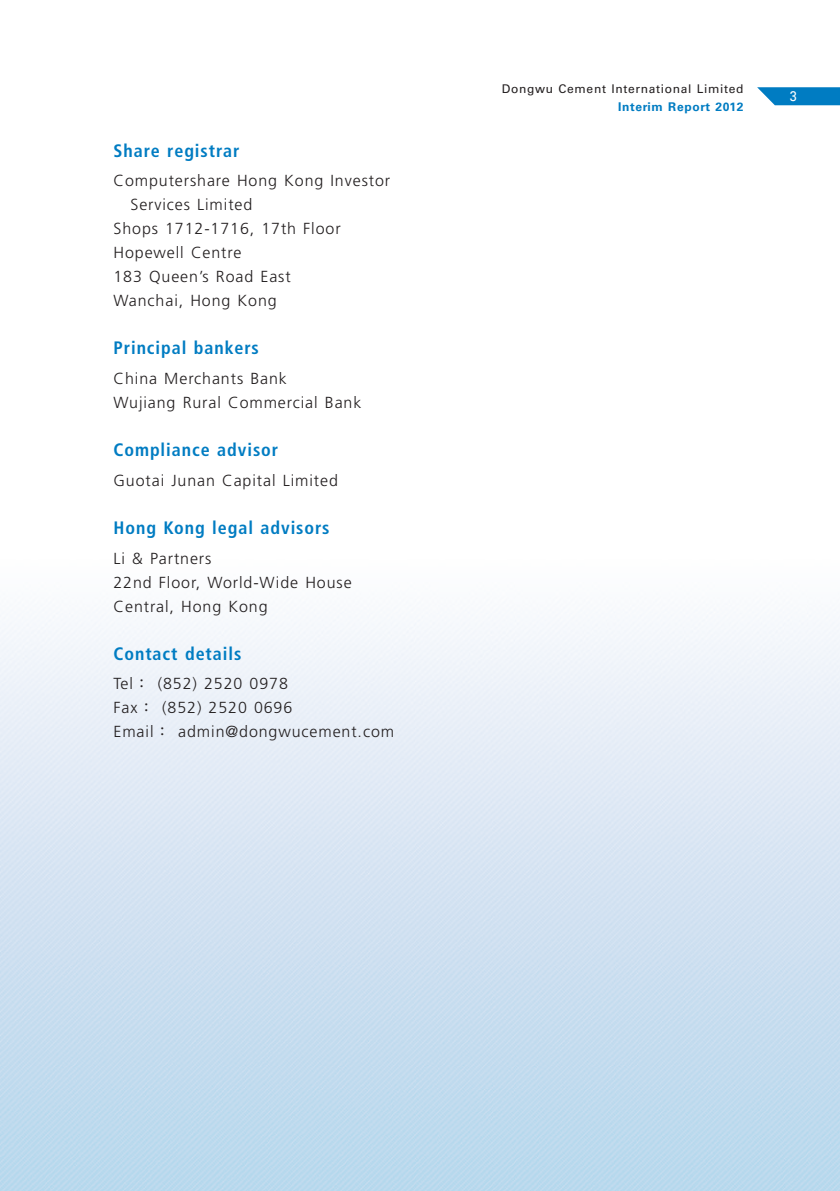
<style>
.page{position:relative;width:840px;height:1191px;background:#fff}
.page>*{position:absolute;margin:0;border:0;box-sizing:border-box;transform-origin:0 0}
.t1{font:700 condensed 18px "Frutiger LT Std";letter-spacing:.05em;color:#007cc2}
.t2{font:300 16px/24px "Frutiger LT Std";letter-spacing:.055em;color:#231f20}
.t3{font:12px "Univers LT Std";letter-spacing:.055em;color:#231f20}
.t4{font:700 12px "Univers LT Std";letter-spacing:.055em;color:#007cc2}
.s1{font-family:"DF Kai Shu SB Estd BF";font-weight:400}
</style>
<div class="page">
<img style="left:0;top:609px;width:839px;height:582px">
<svg style="left:757px;top:87px;width:82px;height:18px"></svg>
<p class="t1" style="left:113px;top:140px;width:127px">Share registrar</p>
<p class="t2" style="left:113px;top:169px;width:278px">Computershare Hong Kong Investor</p>
<p class="t2" style="left:130px;top:193px;width:123px">Services Limited</p>
<p class="t2" style="left:113px;top:217px;width:228px">Shops 1712-1716, 17th Floor</p>
<p class="t2" style="left:113px;top:241px;width:129px">Hopewell Centre</p>
<p class="t2" style="left:113px;top:265px;width:179px">183 Queen’s Road East</p>
<p class="t2" style="left:113px;top:289px;width:165px">Wanchai, Hong Kong</p>
<p class="t1" style="left:113px;top:337px;width:147px">Principal bankers</p>
<p class="t2" style="left:113px;top:367px;width:249px">China Merchants Bank<br>Wujiang Rural Commercial Bank</p>
<p class="t1" style="left:113px;top:439px;width:166px">Compliance advisor</p>
<p class="t2" style="left:113px;top:468px;width:226px">Guotai Junan Capital Limited</p>
<p class="t1" style="left:113px;top:517px;width:217px">Hong Kong legal advisors</p>
<p class="t2" style="left:113px;top:546px;width:239px">Li &amp; Partners<br>22nd Floor, World-Wide House<br>Central, Hong Kong</p>
<p class="t1" style="left:113px;top:642px;width:129px">Contact details</p>
<p class="t2" style="left:113px;top:672px;width:282px">Tel<span class="s1">：</span> (852) 2520 0978<br>Fax<span class="s1">：</span> (852) 2520 0696<br>Email<span class="s1">：</span> admin@dongwucement.com</p>
<p class="t3" style="left:501px;top:81px;width:243px">Dongwu Cement International Limited</p>
<p class="t4" style="left:618px;top:99px;width:127px">Interim Report 2012</p>
</div>
